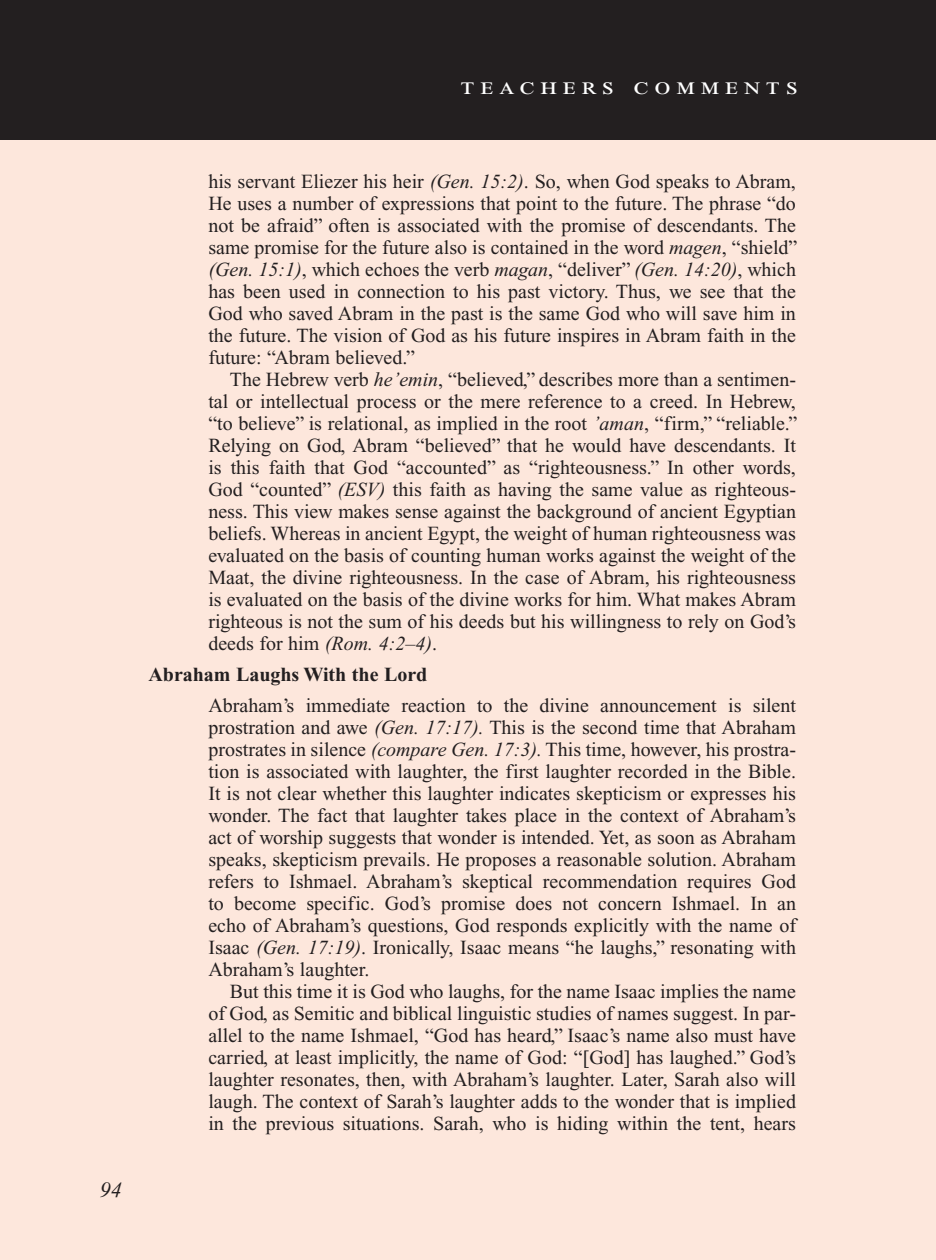
<style>
.page{position:relative;width:936px;height:1260px;background:#fff}
.page>*{position:absolute;margin:0;border:0;box-sizing:border-box;transform-origin:0 0}
.Teachers_Comments_He{font:24px "Times New Roman PS Std";letter-spacing:.2em;color:#fff;scale:1.2 1}
.PageNumbers{font:italic 22px "Times New Roman PS Std";color:#231f20}
.Objectives_Body_Text{font:20px/22px "Times New Roman PS Std";color:#231f20;text-align:justify}
.Roman_Numeral_Sub_He{font:700 20px "Times New Roman PS Std";color:#231f20}
.s1{font-style:italic}
</style>
<div class="page">
<div style="left:0;top:136px;width:936px;height:1124px;background:#fde7dc"></div>
<div style="left:0;top:0;width:936px;height:140px;background:#231f20"></div>
<p class="Teachers_Comments_He" style="left:461px;top:73px;width:283px">teachers comments</p>
<p class="Objectives_Body_Text" style="left:208px;top:170px;width:591px">his servant Eliezer his heir <span class="s1">(Gen. 15:2)</span>. So, when God speaks to Abram, He uses a number of expressions that point to the future. The phrase “do not be afraid” often is associated with the promise of descendants. The same promise for the future also is contained in the word <span class="s1">magen</span>, “shield” <span class="s1">(Gen. 15:1)</span>, which echoes the verb <span class="s1">magan</span>, “deliver” <span class="s1">(Gen. 14:20)</span>, which has been used in connection to his past victory. Thus, we see that the God who saved Abram in the past is the same God who will save him in the future. The vision of God as his future inspires in Abram faith in the future: “Abram believed.”</p>
<p class="Objectives_Body_Text" style="left:208px;top:368px;width:591px;text-align:left;text-indent:22px">The Hebrew verb <span class="s1">he’emin</span>, “believed,” describes more than a sentimen&shy;tal or intellectual process or the mere reference to a creed. In Hebrew, “to believe” is relational, as implied in the root <span class="s1">’aman</span>, “firm,” “reliable.” Relying on God, Abram “believed” that he would have descendants. It is this faith that God “accounted” as “righteousness.” In other words, God “counted” <span class="s1">(ESV)</span> this faith as having the same value as righteous&shy;ness. This view makes sense against the background of ancient Egyptian beliefs. Whereas in ancient Egypt, the weight of human righteousness was evaluated on the basis of counting human works against the weight of the Maat, the divine righteousness. In the case of Abram, his righteousness is evaluated on the basis of the divine works for him. What makes Abram righteous is not the sum of his deeds but his willingness to rely on God’s deeds for him <span class="s1">(Rom. 4:2–4)</span>.</p>
<p class="Roman_Numeral_Sub_He" style="left:148px;top:663px;width:280px">Abraham Laughs With the Lord</p>
<p class="Objectives_Body_Text" style="left:208px;top:694px;width:589px;text-align:left">Abraham’s immediate reaction to the divine announcement is silent prostration and awe <span class="s1">(Gen. 17:17).</span> This is the second time that Abraham prostrates in silence <span class="s1">(compare Gen. 17:3).</span> This time, however, his prostra&shy;tion is associated with laughter, the first laughter recorded in the Bible.<br>It is not clear whether this laughter indicates skepticism or expresses his wonder. The fact that laughter takes place in the context of Abraham’s act of worship suggests that wonder is intended. Yet, as soon as Abraham speaks, skepticism prevails. He proposes a reasonable solution. Abraham refers to Ishmael. Abraham’s skeptical recommendation requires God to become specific. God’s promise does not concern Ishmael. In an echo of Abraham’s questions, God responds explicitly with the name of Isaac <span class="s1">(Gen. 17:19)</span>. Ironically, Isaac means “he laughs,” resonating with Abraham’s laughter.</p>
<p class="Objectives_Body_Text" style="left:208px;top:980px;width:589px;text-indent:22px">But this time it is God who laughs, for the name Isaac implies the name of God, as Semitic and biblical linguistic studies of names suggest. In par&shy;allel to the name Ishmael, “God has heard,” Isaac’s name also must have carried, at least implicitly, the name of God: “[God] has laughed.” God’s laughter resonates, then, with Abraham’s laughter. Later, Sarah also will laugh. The context of Sarah’s laughter adds to the wonder that is implied in the previous situations. Sarah, who is hiding within the tent, hears</p>
<p class="PageNumbers" style="left:109px;top:1176px;width:24px">94</p>
<p class="PageNumbers" style="left:100px;top:1178px;width:23px">94</p>
</div>
